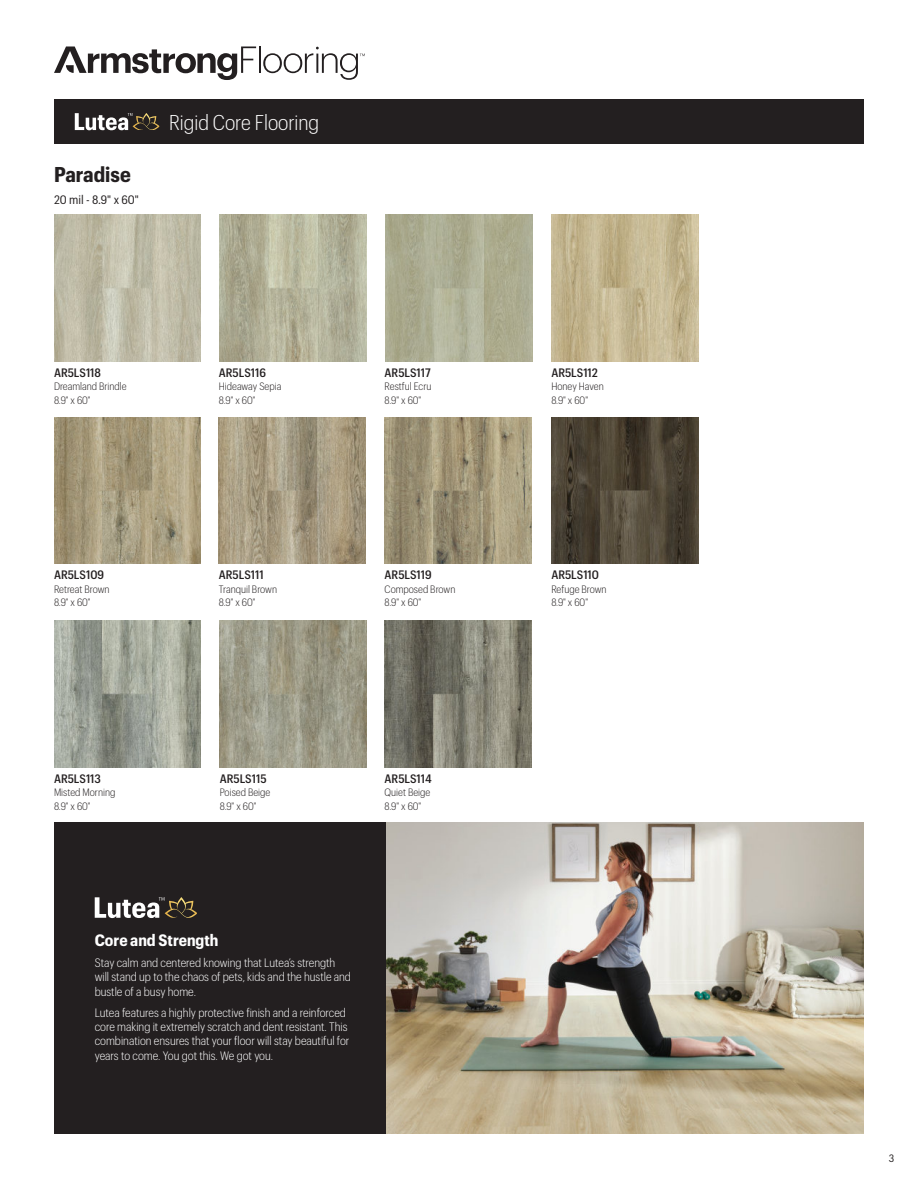
<style>
.page{position:relative;width:918px;height:1188px;background:#fff}
.page>*{position:absolute;margin:0;border:0;box-sizing:border-box;transform-origin:0 0}
.t1{font:300 21px "Graphik Compact";color:#fff}
.t2{font:700 21px "Graphik Compact";color:#231f20}
.t3{font:700 16.2px "Graphik Compact";color:#fff}
.t4{font:300 12px/14.4px "Graphik Compact";color:#fff}
.t5{font:500 12px "Graphik Compact";color:#231f20}
.t6{font:12px "Graphik Compact";letter-spacing:-.005em;color:#231f20}
.t7{font:300 10.5px "Graphik Compact";color:#231f20}
.t8{font:10.5px "Graphik Compact";color:#231f20}
</style>
<div class="page">
<hr style="left:259px;top:46px;width:2px;height:27px;background:#231f20">
<svg style="left:263px;top:47px;width:102px;height:33px"></svg>
<svg style="left:54px;top:46px;width:202px;height:34px"></svg>
<img style="left:551px;top:215px;width:147px;height:147px">
<img style="left:54px;top:417px;width:147px;height:147px">
<img style="left:551px;top:417px;width:147px;height:147px">
<img style="left:219px;top:417px;width:147px;height:147px">
<img style="left:385px;top:417px;width:146px;height:147px">
<img style="left:54px;top:621px;width:147px;height:147px">
<img style="left:385px;top:621px;width:146px;height:147px">
<img style="left:220px;top:621px;width:147px;height:147px">
<img style="left:220px;top:215px;width:147px;height:147px">
<img style="left:386px;top:215px;width:146px;height:147px">
<img style="left:54px;top:215px;width:147px;height:147px">
<div style="left:54px;top:99px;width:810px;height:45px;background:#231f20"></div>
<svg style="left:75px;top:113px;width:84px;height:17px"></svg>
<img style="left:385px;top:823px;width:479px;height:311px">
<div style="left:54px;top:823px;width:331px;height:311px;background:#231f20"></div>
<svg style="left:95px;top:897px;width:102px;height:21px"></svg>
<p class="t2" style="left:54px;top:159px;width:78px">Paradise</p>
<p class="t6" style="left:54px;top:191px;width:86px">20 mil - 8.9" x 60"</p>
<p class="t1" style="left:169px;top:108px;width:152px">Rigid Core Flooring</p>
<p class="t5" style="left:54px;top:364px;width:49px">AR5LS118</p>
<p class="t7" style="left:54px;top:379px;width:74px">Dreamland Brindle</p>
<p class="t7" style="left:54px;top:393px;width:38px">8.9" x 60"</p>
<p class="t5" style="left:219px;top:364px;width:49px">AR5LS116</p>
<p class="t7" style="left:219px;top:379px;width:64px">Hideaway Sepia</p>
<p class="t7" style="left:219px;top:393px;width:38px">8.9" x 60"</p>
<p class="t5" style="left:54px;top:566px;width:51px">AR5LS109</p>
<p class="t7" style="left:54px;top:582px;width:57px">Retreat Brown</p>
<p class="t7" style="left:54px;top:595px;width:38px">8.9" x 60"</p>
<p class="t5" style="left:219px;top:566px;width:46px">AR5LS111</p>
<p class="t7" style="left:219px;top:582px;width:60px">Tranquil Brown</p>
<p class="t7" style="left:219px;top:595px;width:38px">8.9" x 60"</p>
<p class="t5" style="left:385px;top:364px;width:48px">AR5LS117</p>
<p class="t7" style="left:385px;top:379px;width:48px">Restful Ecru</p>
<p class="t7" style="left:385px;top:393px;width:38px">8.9" x 60"</p>
<p class="t5" style="left:385px;top:566px;width:49px">AR5LS119</p>
<p class="t7" style="left:385px;top:582px;width:72px">Composed Brown</p>
<p class="t7" style="left:385px;top:595px;width:38px">8.9" x 60"</p>
<p class="t5" style="left:54px;top:770px;width:49px">AR5LS113</p>
<p class="t7" style="left:54px;top:785px;width:63px">Misted Morning</p>
<p class="t7" style="left:54px;top:799px;width:38px">8.9" x 60"</p>
<p class="t5" style="left:220px;top:770px;width:48px">AR5LS115</p>
<p class="t7" style="left:220px;top:785px;width:52px">Poised Beige</p>
<p class="t7" style="left:220px;top:799px;width:38px">8.9" x 60"</p>
<p class="t5" style="left:385px;top:770px;width:49px">AR5LS114</p>
<p class="t7" style="left:385px;top:785px;width:47px">Quiet Beige</p>
<p class="t7" style="left:385px;top:799px;width:38px">8.9" x 60"</p>
<p class="t3" style="left:95px;top:928px;width:125px">Core and Strength</p>
<p class="t4" style="left:95px;top:954px;width:258px">Stay calm and centered knowing that Lutea’s strength will stand up to the chaos of pets, kids and the hustle and bustle of a busy home.</p>
<p class="t4" style="left:95px;top:1004px;width:256px">Lutea features a highly protective finish and a reinforced core making it extremely scratch and dent resistant. This combination ensures that your floor will stay beautiful for years to come. You got this. We got you.</p>
<p class="t5" style="left:551px;top:364px;width:48px">AR5LS112</p>
<p class="t7" style="left:551px;top:379px;width:54px">Honey Haven</p>
<p class="t7" style="left:551px;top:393px;width:38px">8.9" x 60"</p>
<p class="t5" style="left:551px;top:566px;width:49px">AR5LS110</p>
<p class="t7" style="left:551px;top:582px;width:57px">Refuge Brown</p>
<p class="t7" style="left:551px;top:595px;width:38px">8.9" x 60"</p>
<p class="t8" style="left:889px;top:1151px;width:7px">3</p>
</div>
